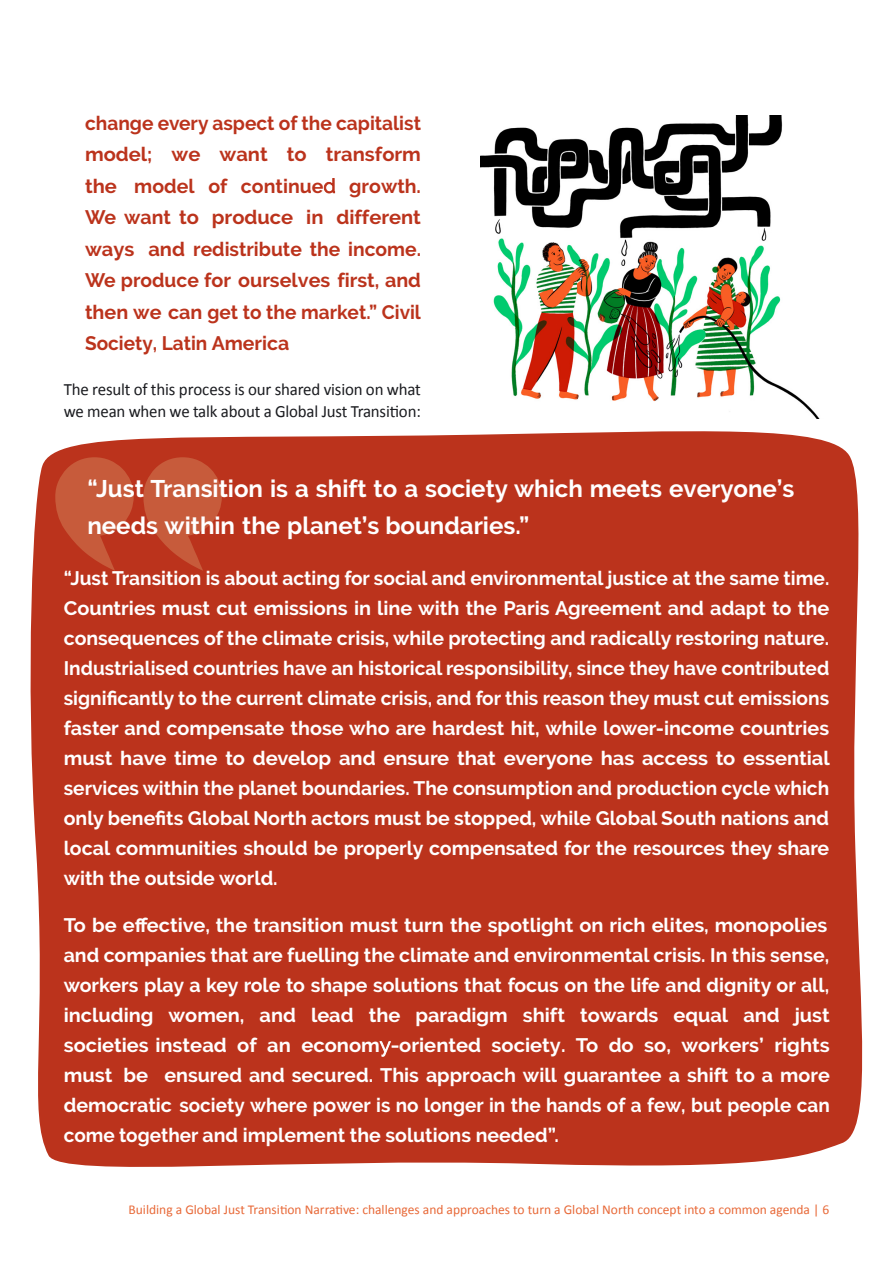
<style>
.page{position:relative;width:893px;height:1263px;background:#fff}
.page>*{position:absolute;margin:0;border:0;box-sizing:border-box;transform-origin:0 0}
.t1{font:700 24px/36.9px "Raleway";color:#fff}
.t2{font:700 19.5px/30px "Raleway";color:#fff;text-align:justify}
.t3{font:700 19.5px/31.5px "Raleway";color:#bb331c;text-align:justify}
.t4{font:17.25px/22.5px "Calibri";letter-spacing:-.01em;color:#1b1c20}
.t5{font:13.5px "Calibri";color:#e86938}
.s1{font-weight:400}
</style>
<div class="page">
<img style="left:480px;top:116px;width:340px;height:303px">
<div style="left:30px;top:431px;width:833px;height:736px;background:#bb331c"></div>
<svg style="left:55px;top:457px;width:167px;height:114px;background:#c24a2e"></svg>
<p class="t3" style="left:85px;top:107px;width:337px">change every aspect of the capitalist model; we want to transform the model of continue<span class="s1">d</span> growth.<br>We want to produce in different ways and redistribute the income.<br>We produce for ourselves first, and then we can get to the market.” Civil Society, Latin America</p>
<p class="t4" style="left:64px;top:377px;width:359px">The result of this process is our shared vision on what we mean when we talk about a Global Just Transition:</p>
<p class="t1" style="left:87px;top:470px;width:709px">“Just Transition is a shift to a society which meets everyone’s needs within the planet’s boundaries.”</p>
<p class="t2" style="left:64px;top:563px;width:768px">“Just Transition is about acting for social and environmental justice at the same time.<br>Countries must cut emissions in line with the Paris Agreement and adapt to the consequences of the climate crisis, while protecting and radically restoring nature.<br>Industrialised countries have an historical responsibility, since they have contributed significantly to the current climate crisis, and for this reason they must cut emissions faster and compensate those who are hardest hit, while lower-income countries must have time to develop and ensure that everyone has access to essential services within the planet boundaries. The consumption and production cycle which only benefits Global North actors must be stopped, while Global South nations and local communities should be properly compensated for the resources they share with the outside world.</p>
<p class="t2" style="left:64px;top:910px;width:768px;text-align:left">To be effective, the transition must turn the spotlight on rich elites, monopolies and companies that are fuelling the climate and environmental crisis. In this sense, workers play a key role to shape solutions that focus on the life and dignity or all, including women, and lead the paradigm shift towards equal and just societies instead of an econom<span class="s1">y-</span>oriented society. To do so, workers’ rights must be ensured and secured. This approach will guarantee a shift to a more democratic society where power is no longer in the hands of a few, but people can come together and implement the solutions needed”.</p>
<p class="t5" style="left:129px;top:1200px;width:702px">Building a Global Just Transition Narrative: challenges and approaches to turn a Global North concept into a common agenda | 6</p>
</div>
